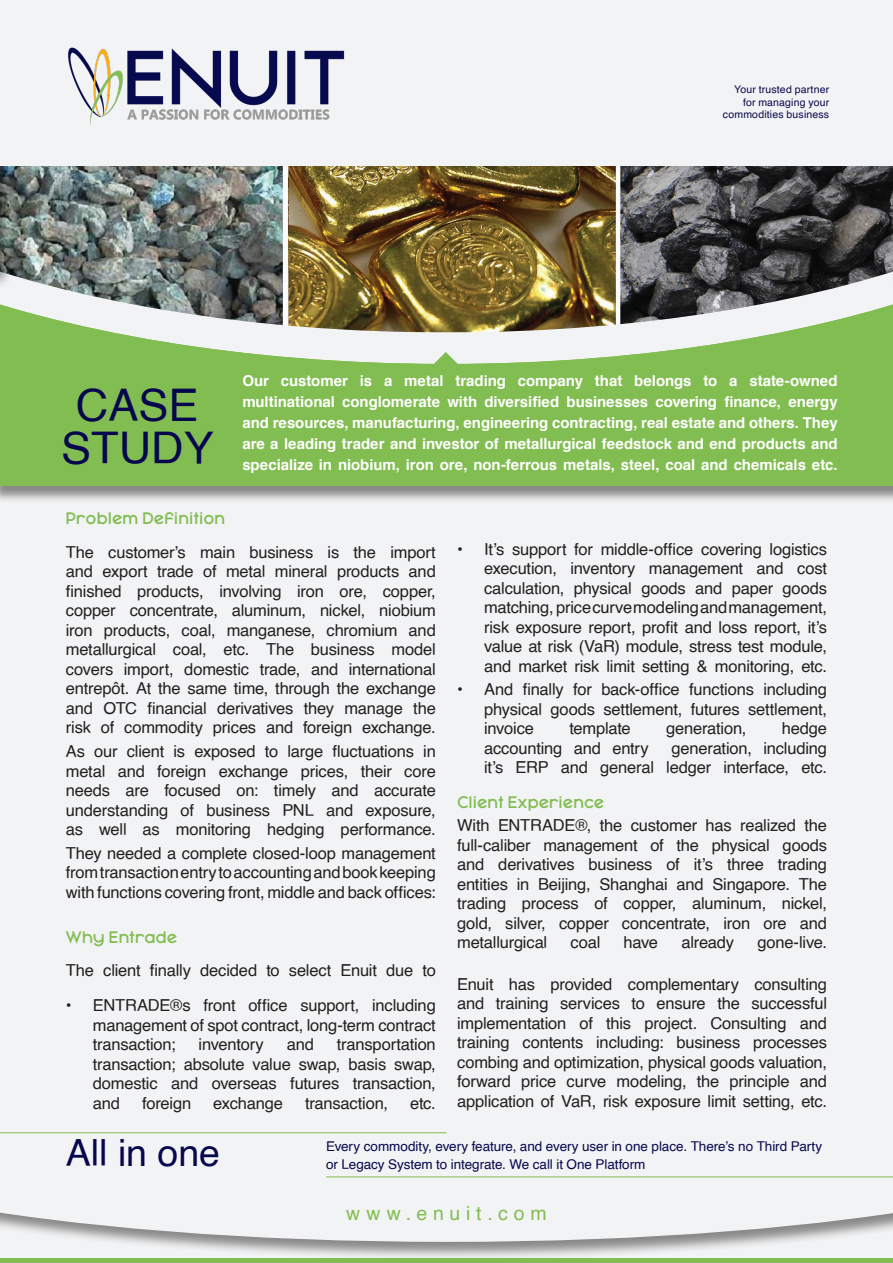
<style>
.page{position:relative;width:893px;height:1263px;background:#f2f3f4}
.page>*{position:absolute;margin:0;border:0;box-sizing:border-box;transform-origin:0 0}
.DIV-1-About{font:45px/43.5px "Helvetica";color:#07074e;text-align:center}
.F1-Title-C2{font:37.5px "Helvetica";color:#07074e}
.F1-Website-C2{font:19.5px "Helvetica";letter-spacing:.295em;color:#82bd52}
.t1{font:16.5px/19.5px "Helvetica";letter-spacing:-.01em;color:#231f20;text-align:justify}
.t2{font:600 16.5px "Mayeka";letter-spacing:.005em;color:#82bd52}
.DIV-1-BT{font:700 15px/21px "Helvetica";letter-spacing:-.005em;color:#fff;text-align:justify}
.t3{font:13.5px/18px "Helvetica";letter-spacing:-.005em;color:#07074e}
.Header-BT{font:10.5px "Helvetica";letter-spacing:.015em;color:#07074e}
</style>
<div class="page">
<div style="left:0;top:972px;width:893px;height:291px;background:#231f20;opacity:.5"></div>
<hr style="left:0;top:1259px;width:893px;height:4px;background:#82bd52">
<div style="left:0;top:335px;width:893px;height:168px;background:#231f20;opacity:.5"></div>
<div style="left:0;top:334px;width:893px;height:152px;background:#82bd52"></div>
<div style="left:0;top:0;width:893px;height:364px;background:#231f20;opacity:.5"></div>
<svg style="left:387px;top:352px;width:118px;height:12px"></svg>
<div style="left:0;top:0;width:893px;height:165px;background:#f2f3f4"></div>
<div style="left:0;top:960px;width:893px;height:151px;background:#f2f3f4"></div>
<hr style="left:0;top:1132px;width:446px;height:1px;background:#82bd52">
<hr style="left:326px;top:1176px;width:567px;height:1px;background:#82bd52">
<img style="left:68px;top:47px;width:277px;height:79px">
<p class="Header-BT" style="left:734px;top:81px;width:97px">Your trusted partner</p>
<p class="Header-BT" style="left:743px;top:94px;width:88px">for managing your</p>
<p class="Header-BT" style="left:723px;top:106px;width:108px">commodities business</p>
<p class="DIV-1-About" style="left:61px;top:385px;width:154px">CASE<br>STUDY</p>
<p class="DIV-1-BT" style="left:242px;top:371px;width:597px">Our customer is a metal trading company that belongs to a state-owned</p>
<p class="DIV-1-BT" style="left:242px;top:392px;width:597px">multinational conglomerate with diversified businesses covering finance, energy and resources, manufacturing, engineering contracting, real estate and others. They are a leading trader and investor of metallurgical feedstock and end products and specialize in niobium, iron ore, non-ferrous metals, steel, coal and chemicals etc.</p>
<p class="t2" style="left:66px;top:508px;width:161px">Problem Definition</p>
<p class="t1" style="left:66px;top:543px;width:371px">The customer’s main business is the import and export trade of metal mineral products and finished products, involving iron ore, copper, copper concentrate, aluminum, nickel, niobium iron products, coal, manganese, chromium and metallurgical coal, etc. The business model covers import, domestic trade, and international entrepôt. At the same time, through the exchange and OTC financial derivatives they manage the risk of commodity prices and foreign exchange.</p>
<p class="t1" style="left:66px;top:742px;width:371px">As our client is exposed to large fluctuations in metal and foreign exchange prices, their core needs are focused on: timely and accurate understanding of business PNL and exposure, as well as monitoring hedging performance.</p>
<p class="t1" style="left:66px;top:844px;width:371px">They needed a complete closed-loop management from transaction entry to accounting and book keeping with functions covering front, middle and back offices:</p>
<p class="t2" style="left:66px;top:928px;width:113px">Why Entrade</p>
<p class="t1" style="left:66px;top:961px;width:371px">The client finally decided to select Enuit due to</p>
<p class="t1" style="left:93px;top:996px;width:344px;text-indent:-27px">• ENTRADE®s front office support, including management of spot contract, long-term contract transaction;</p>
<p class="t1" style="left:199px;top:1035px;width:67px">inventory</p>
<p class="t1" style="left:287px;top:1035px;width:29px">and</p>
<p class="t1" style="left:93px;top:1035px;width:344px;text-indent:244px">transportation transaction; absolute value swap, basis swap, domestic and overseas futures transaction, and</p>
<p class="t1" style="left:142px;top:1094px;width:51px">foreign</p>
<p class="t1" style="left:213px;top:1094px;width:71px">exchange</p>
<p class="t1" style="left:305px;top:1094px;width:85px">transaction,</p>
<p class="t1" style="left:410px;top:1094px;width:27px">etc.</p>
<p class="t1" style="left:484px;top:539px;width:344px;text-indent:-27px">• It’s support for middle-office covering logistics execution, inventory management and cost calculation, physical goods and paper goods matching, price curve modeling and management, risk exposure report, profit and loss report, it’s value at risk (VaR) module, stress test module, and market risk limit setting &amp; monitoring, etc.</p>
<p class="t1" style="left:484px;top:680px;width:344px;text-indent:-27px">• And finally for back-office functions including physical goods settlement, futures settlement, invoice</p>
<p class="t1" style="left:569px;top:719px;width:63px">template</p>
<p class="t1" style="left:666px;top:719px;width:82px">generation,</p>
<p class="t1" style="left:782px;top:719px;width:47px">hedge</p>
<p class="t1" style="left:484px;top:739px;width:166px">accounting and entry</p>
<p class="t1" style="left:484px;top:739px;width:344px;text-align:right">generation, including<br>it’s ERP and general ledger interface, etc.</p>
<p class="t2" style="left:457px;top:792px;width:149px">Client Experience</p>
<p class="t1" style="left:457px;top:816px;width:371px">With ENTRADE®, the customer has realized the full-caliber management of the physical goods and derivatives business of it’s three trading entities in Beijing, Shanghai and Singapore. The trading process of copper, aluminum, nickel, gold, silver, copper concentrate, iron ore and metallurgical</p>
<p class="t1" style="left:571px;top:933px;width:31px">coal</p>
<p class="t1" style="left:624px;top:933px;width:36px">have</p>
<p class="t1" style="left:681px;top:933px;width:54px">already</p>
<p class="t1" style="left:757px;top:933px;width:71px">gone-live.</p>
<p class="t1" style="left:457px;top:975px;width:371px">Enuit has provided complementary consulting and training services to ensure the successful implementation of this project. Consulting and training contents including: business processes combing and optimization, physical goods valuation, forward price curve modeling, the principle and application of VaR, risk exposure limit setting, etc.</p>
<p class="F1-Title-C2" style="left:66px;top:1124px;width:156px">All in one</p>
<p class="t3" style="left:326px;top:1138px;width:498px">Every commodity, every feature, and every user in one place. There’s no Third Party or Legacy System to integrate. We call it One Platform</p>
<p class="F1-Website-C2" style="left:346px;top:1198px;width:202px">www.enuit.com</p>
</div>
